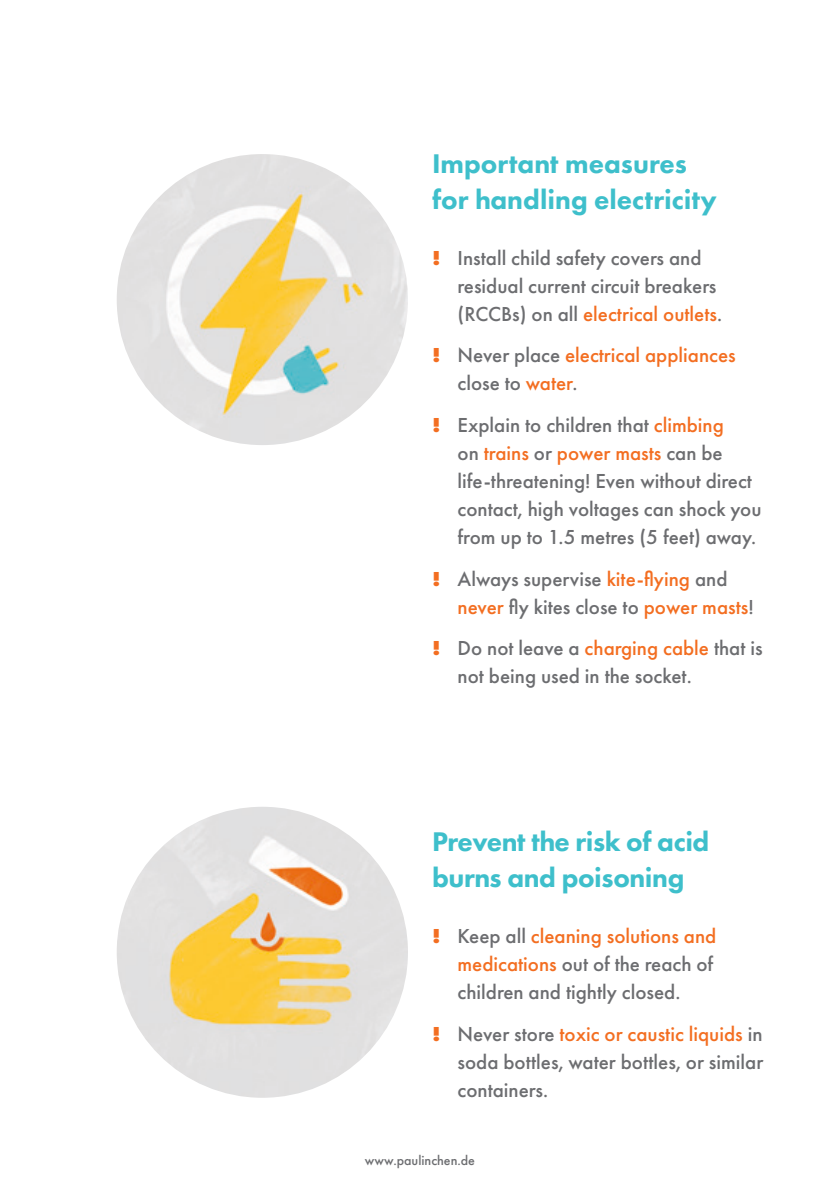
<style>
.page{position:relative;width:840px;height:1191px;background:#fff}
.page>*{position:absolute;margin:0;border:0;box-sizing:border-box;transform-origin:0 0}
.t1{font:800 28px/36px "Futura PT";color:#3ebfcb}
.t2{font:500 21px/28px "Futura PT";color:#6c6d70}
.t3{font:500 21px/28px "Futura PT";color:#f36e21}
.t4{font:500 14px "Futura PT";color:#6c6d70}
.s1{font-weight:800;color:#f36e21}
.s2{color:#f36e21}
.s3{font-weight:800}
.s4{color:#6c6d70}
</style>
<div class="page">
<img style="left:117px;top:806px;width:291px;height:291px;border-radius:145px">
<img style="left:117px;top:154px;width:291px;height:291px;border-radius:145px">
<h1 class="t1" style="left:432px;top:145px;width:286px">Important measures for handling electricity</h1>
<p class="t2" style="left:457px;top:243px;width:266px;text-indent:-26px"><span class="s1">!</span> Install child safety covers and residual current circuit breakers (RCCBs) on all <span class="s2">electrical outlets</span>.</p>
<p class="t3" style="left:457px;top:341px;width:279px;text-indent:-26px"><span class="s3">!</span> <span class="s4">Never place</span> electrical appliances <span class="s4">close to</span> water<span class="s4">.</span></p>
<p class="t2" style="left:457px;top:411px;width:305px;text-indent:-26px"><span class="s1">!</span> Explain to children that <span class="s2">climbing<br></span>on <span class="s2">trains</span> or <span class="s2">power masts</span> can be life-threatening! Even without direct contact, high voltages can shock you from up to 1.5 metres (5 feet) away.</p>
<p class="t2" style="left:457px;top:564px;width:297px;text-indent:-26px"><span class="s1">!</span> Always supervise <span class="s2">kite-flying</span> and <span class="s2">never</span> fly kites close to <span class="s2">power masts</span>!</p>
<p class="t2" style="left:457px;top:634px;width:306px;text-indent:-26px"><span class="s1">!</span> Do not leave a <span class="s2">charging cable</span> that is not being used in the socket.</p>
<h1 class="t1" style="left:432px;top:823px;width:279px">Prevent the risk of acid burns and poisoning</h1>
<p class="t2" style="left:457px;top:922px;width:260px;text-indent:-26px"><span class="s1">!</span> Keep all <span class="s2">cleaning solutions and medications</span> out of the reach of children and tightly closed.</p>
<p class="t2" style="left:457px;top:1020px;width:307px;text-align:justify;text-indent:-26px"><span class="s1">!</span> Never store <span class="s2">toxic or caustic liquids</span> in soda bottles, water bottles, or similar containers.</p>
<p class="t4" style="left:365px;top:1151px;width:111px">www.paulinchen.de</p>
</div>
